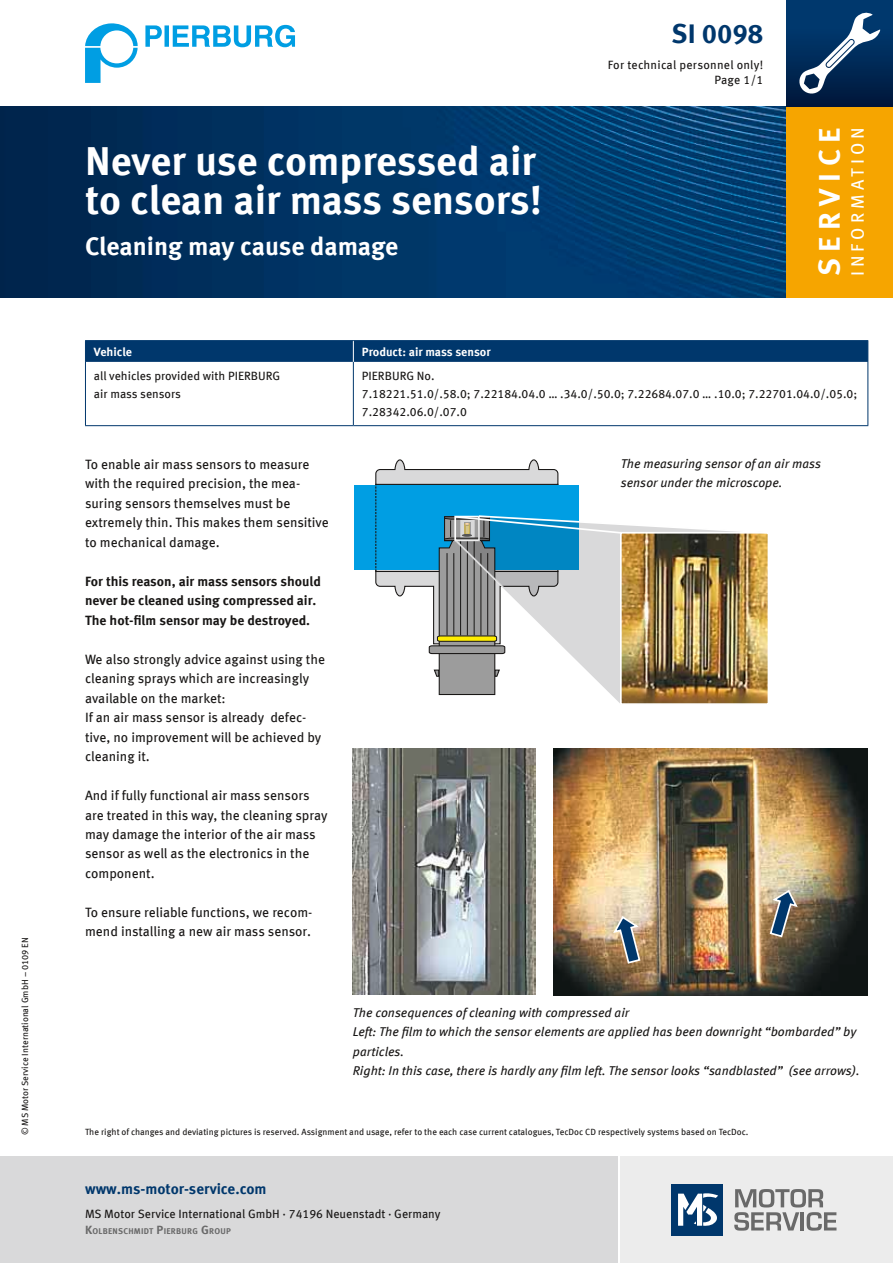
<style>
.page{position:relative;width:893px;height:1263px;background:#fff}
.page>*{position:absolute;margin:0;border:0;box-sizing:border-box;transform-origin:0 0}
.t1{font:700 40.5px/39px "Meta OFC";color:#fff}
.t2{font:700 30px "Meta OFC";letter-spacing:.225em;color:#fff}
.t3{font:700 27px "Meta OFC";color:#00376c}
.t4{font:700 25.5px "Meta OFC";letter-spacing:-.005em;color:#fff}
.t5{font:18px "Meta OFC";letter-spacing:.225em;color:#fff}
.t6{font:700 15px "Meta OFC";color:#00376c}
.t7{font:13.5px/19.5px "Meta OFC";color:#181615}
.t8{font:700 13.5px/19.5px "Meta OFC";color:#181615}
.t9{font:italic 12.75px/19.5px "Meta OFC";color:#181615}
.t10{font:12px/18px "Meta OFC";color:#181615}
.t11{font:12px/15px "Meta OFC";letter-spacing:.02em;color:#181615;text-align:right}
.t12{font:700 12px "Meta OFC";color:#fff}
.t13{font:9px "Meta OFC";color:#181615}
.t14{font:700 8.4px "Meta OFC";letter-spacing:.03em;color:#696969}
.s1{font-size:12px}
</style>
<div class="page">
<img style="left:0;top:106px;width:787px;height:192px">
<div style="left:621px;top:1157px;width:272px;height:106px;background:#ececec"></div>
<div style="left:0;top:1157px;width:617px;height:106px;background:#d9d9da"></div>
<div style="left:672px;top:1184px;width:51px;height:51px;background:#00376c"></div>
<svg style="left:678px;top:1193px;width:40px;height:33px"></svg>
<svg style="left:734px;top:1189px;width:102px;height:42px"></svg>
<div style="left:787px;top:106px;width:106px;height:192px;background:#f6a500"></div>
<div style="left:787px;top:0;width:106px;height:106px;background:linear-gradient(to bottom,#003f78,#001a3e)"></div>
<svg style="left:798px;top:12px;width:82px;height:83px"></svg>
<svg style="left:85px;top:23px;width:53px;height:60px"></svg>
<svg style="left:145px;top:25px;width:150px;height:22px"></svg>
<img style="left:554px;top:748px;width:313px;height:247px">
<div style="left:354px;top:486px;width:225px;height:84px;background:#009ee3"></div>
<svg style="left:769px;top:889px;width:29px;height:49px"></svg>
<svg style="left:611px;top:915px;width:30px;height:50px"></svg>
<img style="left:353px;top:748px;width:183px;height:246px">
<img style="left:375px;top:459px;width:393px;height:245px">
<hr style="left:85px;top:340px;width:268px;height:1px;background:#00376c">
<hr style="left:353px;top:340px;width:515px;height:1px;background:#00376c">
<hr style="left:85px;top:362px;width:1px;height:63px;background:#00376c">
<hr style="left:353px;top:362px;width:1px;height:63px;background:#00376c">
<hr style="left:867px;top:362px;width:1px;height:63px;background:#00376c">
<hr style="left:85px;top:425px;width:268px;height:1px;background:#00376c">
<hr style="left:353px;top:425px;width:515px;height:1px;background:#00376c">
<div style="left:85px;top:341px;width:783px;height:21px;background:#00376c"></div>
<p class="t13" style="left:19px;top:1135px;width:200px;rotate:-90deg">© MS Motor Service International GmbH – 0109 EN</p>
<h3 class="t3" style="left:672px;top:16px;width:93px">SI 0098</h3>
<h1 class="t1" style="left:85px;top:142px;width:459px">Never use compressed air to clean air mass sensors!</h1>
<h3 class="t4" style="left:85px;top:230px;width:315px">Cleaning may cause damage</h3>
<p class="t11" style="left:608px;top:57px;width:157px">For technical personnel only!<br>Page 1/1</p>
<h2 class="t2" style="left:810px;top:276px;width:150px;rotate:-90deg">SERVICE</h2>
<h3 class="t5" style="left:846px;top:276px;width:147px;rotate:-90deg">In form ati on</h3>
<p class="t12" style="left:94px;top:344px;width:40px">Vehicle</p>
<p class="t12" style="left:362px;top:344px;width:130px">Product: air mass sensor</p>
<p class="t10" style="left:94px;top:367px;width:188px">all vehicles provided with PIERBURG air mass sensors</p>
<p class="t10" style="left:362px;top:367px;width:497px">PIERBURG No.<br>7.18221.51.0/.58.0; 7.22184.04.0 … .34.0/.50.0; 7.22684.07.0 … .10.0; 7.22701.04.0/.05.0;<br>7.28342.06.0/.07.0</p>
<p class="t7" style="left:85px;top:454px;width:245px">To enable air mass sensors to measure with the required precision, the mea&shy;suring sensors themselves must be extremely thin. This makes them sensitive to mechanical damage.</p>
<p class="t8" style="left:85px;top:571px;width:237px">For this reason, air mass sensors should never be cleaned using compressed air.<br>The hot-film sensor may be destroyed.</p>
<p class="t7" style="left:85px;top:649px;width:241px">We also strongly advice against using the cleaning sprays which are increasingly available on the market:<br>If an air mass sensor is already defec&shy;tive, no improvement will be achieved by cleaning it.</p>
<p class="t7" style="left:85px;top:786px;width:244px">And if fully functional air mass sensors are treated in this way, the cleaning spray may damage the interior of the air mass sensor as well as the electronics in the component.</p>
<p class="t7" style="left:85px;top:903px;width:229px">To ensure reliable functions, we recom&shy;mend installing a new air mass sensor.</p>
<p class="t9" style="left:621px;top:454px;width:202px">The measuring sensor of an air mass sensor under the microscope.</p>
<p class="t9" style="left:353px;top:1003px;width:508px">The consequences of cleaning with compressed air<br>Left: The film to which the sensor elements are applied has been downright “bombarded” by particles.<br>Right: In this case, there is hardly any film left. The sensor looks “sandblasted” (see arrows).</p>
<p class="t13" style="left:85px;top:1126px;width:665px">The right of changes and deviating pictures is reserved. Assignment and usage, refer to the each case current catalogues, TecDoc CD respectively systems based on TecDoc.</p>
<p class="t6" style="left:85px;top:1179px;width:183px">www.ms-motor-service.com</p>
<p class="t10" style="left:85px;top:1204px;width:357px">MS Motor Service International GmbH · 74196 Neuenstadt · Germany</p>
<p class="t14" style="left:85px;top:1226px;width:147px"><span class="s1">K</span>OLBENSCHMIDT <span class="s1">P</span>IERBURG <span class="s1">G</span> ROUP</p>
</div>
